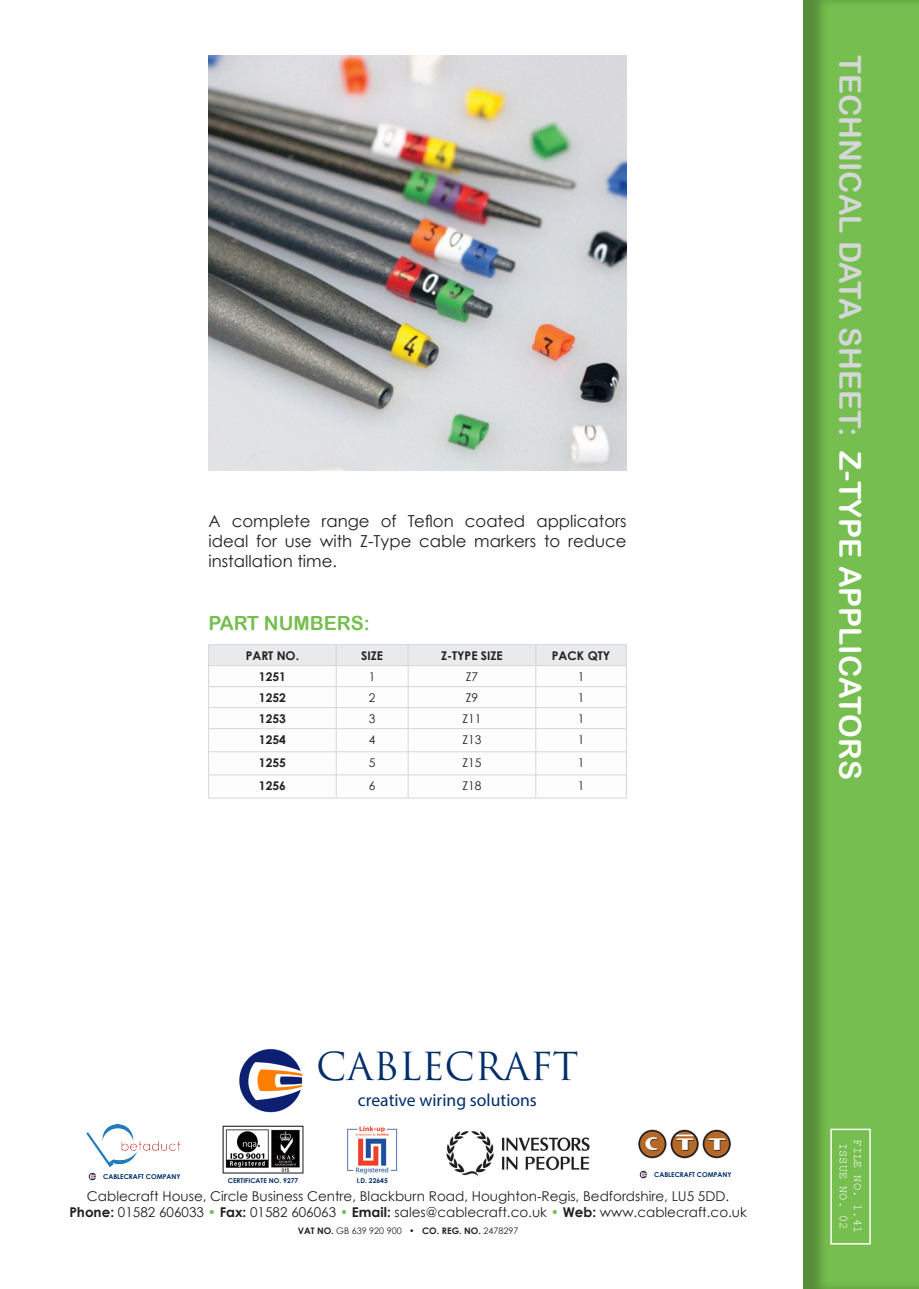
<style>
.page{position:relative;width:919px;height:1289px;background:#fff}
.page>*{position:absolute;margin:0;border:0;box-sizing:border-box;transform-origin:0 0}
.t1{font:37.8px "Trajan";color:#002e6a}
.t2{font:30px "Arial Rounded MT Bold";color:#d5d6d8}
.t3{font:19.5px "Arial Rounded MT Bold";color:#76be4f}
.t4{font:17.7px "Myriad Pro";color:#002e6a}
.t5{font:16.5px/19.8px "Century Gothic";color:#231f20;text-align:justify}
.t6{font:13.5px "Century Gothic";color:#231f20}
.t7{font:700 12px "Century Gothic";color:#231f20}
.t8{font:12px "Century Gothic";color:#231f20}
.t9{font:12px "Courier New";color:#fff}
.t10{font:9px "Century Gothic";color:#231f20}
.t11{font:700 6.75px "Century Gothic";color:#002e6a}
.s1{color:#fff}
.s2{font-weight:700}
.s3{color:#76be4f}
</style>
<div class="page">
<div style="left:801px;top:0;width:117px;height:1288px;background:#231f20;opacity:.3"></div>
<div style="left:830px;top:1128px;width:40px;height:116px;border:2px solid #fff"></div>
<img style="left:239px;top:1049px;width:64px;height:64px">
<div style="left:223px;top:1030px;width:95px;height:99px;border:3px solid #fff;border-radius:50%"></div>
<svg style="left:89px;top:1172px;width:6px;height:7px"></svg>
<div style="left:87px;top:1170px;width:10px;height:11px;border:1px solid #fff;border-radius:50%"></div>
<img style="left:86px;top:1124px;width:94px;height:43px">
<img style="left:446px;top:1131px;width:144px;height:45px">
<img style="left:347px;top:1126px;width:51px;height:48px">
<img style="left:222px;top:1124px;width:82px;height:50px">
<img style="left:638px;top:1129px;width:93px;height:30px">
<svg style="left:640px;top:1170px;width:6px;height:7px"></svg>
<div style="left:638px;top:1168px;width:10px;height:11px;border:1px solid #fff;border-radius:50%"></div>
<svg style="left:208px;top:644px;width:419px;height:154px"></svg>
<hr style="left:208px;top:797px;width:128px;height:1px;background:#d5d6d8">
<hr style="left:336px;top:797px;width:72px;height:1px;background:#d5d6d8">
<hr style="left:408px;top:797px;width:127px;height:1px;background:#d5d6d8">
<hr style="left:535px;top:797px;width:91px;height:1px;background:#d5d6d8">
<img style="left:208px;top:55px;width:418px;height:415px">
<p class="t5" style="left:208px;top:511px;width:419px">A complete range of Teflon coated applicators ideal for use with Z-Type cable markers to reduce installation time.</p>
<p class="t3" style="left:208px;top:611px;width:163px">PART NUMBERS:</p>
<p class="t7" style="left:246px;top:647px;width:55px">PART NO.</p>
<p class="t7" style="left:361px;top:647px;width:23px">SIZE</p>
<p class="t7" style="left:441px;top:647px;width:63px">Z-TYPE SIZE</p>
<p class="t7" style="left:552px;top:647px;width:60px">PACK QTY</p>
<p class="t7" style="left:259px;top:668px;width:28px">1251</p>
<p class="t8" style="left:369px;top:669px;width:8px">1</p>
<p class="t8" style="left:465px;top:669px;width:14px">Z7</p>
<p class="t8" style="left:577px;top:669px;width:8px">1</p>
<p class="t7" style="left:259px;top:689px;width:28px">1252</p>
<p class="t8" style="left:369px;top:690px;width:8px">2</p>
<p class="t8" style="left:465px;top:690px;width:14px">Z9</p>
<p class="t8" style="left:577px;top:690px;width:8px">1</p>
<p class="t7" style="left:259px;top:710px;width:28px">1253</p>
<p class="t8" style="left:369px;top:711px;width:8px">3</p>
<p class="t8" style="left:462px;top:711px;width:21px">Z11</p>
<p class="t8" style="left:577px;top:711px;width:8px">1</p>
<p class="t7" style="left:259px;top:731px;width:28px">1254</p>
<p class="t8" style="left:369px;top:732px;width:8px">4</p>
<p class="t8" style="left:462px;top:732px;width:21px">Z13</p>
<p class="t8" style="left:577px;top:732px;width:8px">1</p>
<p class="t7" style="left:259px;top:755px;width:28px">1255</p>
<p class="t8" style="left:369px;top:755px;width:8px">5</p>
<p class="t8" style="left:462px;top:755px;width:21px">Z15</p>
<p class="t8" style="left:577px;top:755px;width:8px">1</p>
<p class="t7" style="left:259px;top:778px;width:28px">1256</p>
<p class="t8" style="left:369px;top:778px;width:8px">6</p>
<p class="t8" style="left:462px;top:778px;width:21px">Z18</p>
<p class="t8" style="left:577px;top:778px;width:8px">1</p>
<p class="t2" style="left:867px;top:55px;width:726px;rotate:90deg">TECHNICAL DATA SHEET: <span class="s1">Z-TYPE APPLICATORS</span></p>
<p class="t11" style="left:103px;top:1171px;width:79px">CABLECRAFT COMPANY</p>
<p class="t1" style="left:316px;top:1043px;width:264px">CABLECRAFT</p>
<p class="t4" style="left:358px;top:1088px;width:180px">creative wiring solutions</p>
<p class="t11" style="left:228px;top:1175px;width:72px">CERTIFICATE NO. 9277</p>
<p class="t11" style="left:356px;top:1175px;width:33px">I.D. 22645</p>
<p class="t11" style="left:654px;top:1170px;width:79px">CABLECRAFT COMPANY</p>
<p class="t6" style="left:87px;top:1187px;width:643px">Cablecraft House, Circle Business Centre, Blackburn Road, Houghton-Regis, Bedfordshire, LU5 5DD.</p>
<p class="t6" style="left:69px;top:1203px;width:679px"><span class="s2">Phone:</span> 01582 606033 <span class="s3">•</span> <span class="s2">Fax:</span> 01582 606063 <span class="s3">•</span> <span class="s2">Email:</span> sales@cablecraft.co.uk <span class="s3">•</span> <span class="s2">Web:</span> www.cablecraft.co.uk</p>
<p class="t10" style="left:298px;top:1224px;width:222px"><span class="s2">VAT NO.</span> GB 639 920 900 • <span class="s2">CO. REG. NO.</span> 2478297</p>
<p class="t9" style="left:865px;top:1139px;width:95px;rotate:90deg">FILE NO. 1.41</p>
<p class="t9" style="left:850px;top:1142px;width:88px;rotate:90deg">ISSUE NO. 02</p>
</div>
